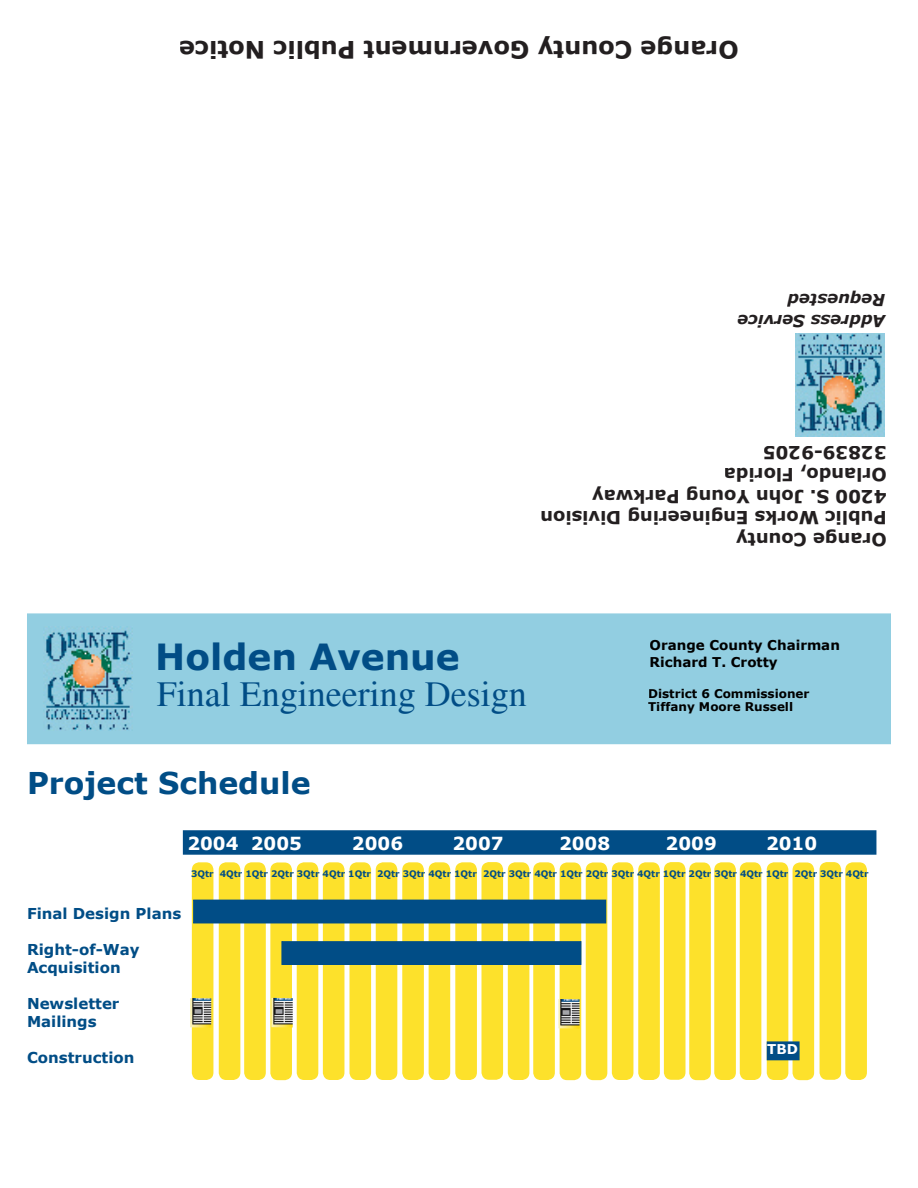
<style>
.page{position:relative;width:918px;height:1188px;background:#fff}
.page>*{position:absolute;margin:0;border:0;box-sizing:border-box;transform-origin:0 0}
.t1{font:36px "Times";color:#014d86}
.t2{font:700 36px "Verdana";color:#014d86}
.t3{font:700 30px "Verdana";color:#014d86}
.t4{font:700 24px "Verdana";color:#231f20}
.t5{font:700 18px/21.6px "Verdana";color:#231f20}
.t6{font:700 18px "Verdana";color:#fff}
.t7{font:italic 700 16.5px/21px "Verdana";color:#231f20}
.t8{font:700 15px/18px "Verdana";color:#014d86}
.t9{font:700 13.5px/16.5px "Verdana";color:#000}
.t10{font:700 13.5px "Verdana";color:#fff}
.t11{font:700 12px/13.5px "Verdana";color:#000}
.t12{font:700 9px "Verdana";color:#014d86}
</style>
<div class="page">
<div style="left:27px;top:613px;width:864px;height:131px;background:#92cee1"></div>
<img style="left:44px;top:627px;width:89px;height:103px">
<div style="left:650px;top:640px;width:190px;height:13px;background:#92cee1"></div>
<div style="left:651px;top:656px;width:126px;height:13px;background:#92cee1"></div>
<div style="left:649px;top:689px;width:161px;height:9px;background:#92cee1"></div>
<div style="left:648px;top:702px;width:144px;height:12px;background:#92cee1"></div>
<svg style="left:183px;top:830px;width:693px;height:25px;background:#065088"></svg>
<img style="left:190px;top:998px;width:2px;height:29px">
<svg style="left:820px;top:862px;width:47px;height:218px;background:#fde340"></svg>
<svg style="left:767px;top:862px;width:47px;height:218px;background:#eeda43"></svg>
<svg style="left:192px;top:862px;width:569px;height:218px;background:#d9d058"></svg>
<img style="left:796px;top:333px;width:89px;height:104px">
<h3 class="t4" style="left:739px;top:65px;width:561px;rotate:-180deg">Orange County Government Public Notice</h3>
<h3 class="t7" style="left:886px;top:332px;width:150px;rotate:-180deg">Address Service<br>Requested</h3>
<h3 class="t5" style="left:887px;top:551px;width:348px;rotate:-180deg">Orange County<br>Public Works Engineering Division<br>4200 S. John Young Parkway<br>Orlando, Florida<br>32839-9205</h3>
<h1 class="t2" style="left:155px;top:634px;width:306px">Holden Avenue</h1>
<h1 class="t1" style="left:157px;top:674px;width:371px">Final Engineering Design</h1>
<h3 class="t9" style="left:650px;top:637px;width:192px">Orange County Chairman<br>Richard T. Crotty</h3>
<h3 class="t11" style="left:648px;top:686px;width:163px">District 6 Commissioner<br>Tiffany Moore Russell</h3>
<h2 class="t3" style="left:27px;top:764px;width:285px">Project Schedule</h2>
<h3 class="t6" style="left:187px;top:832px;width:116px">2004 2005</h3>
<h3 class="t6" style="left:352px;top:832px;width:53px">2006</h3>
<h3 class="t6" style="left:452px;top:832px;width:53px">2007</h3>
<h3 class="t6" style="left:559px;top:832px;width:53px">2008</h3>
<h3 class="t6" style="left:666px;top:832px;width:53px">2009</h3>
<h3 class="t6" style="left:766px;top:832px;width:53px">2010</h3>
<p class="t12" style="left:191px;top:868px;width:679px">3Qtr 4Qtr 1Qtr 2Qtr 3Qtr 4Qtr 1Qtr 2Qtr 3Qtr 4Qtr 1Qtr 2Qtr 3Qtr 4Qtr 1Qtr 2Qtr 3Qtr 4Qtr 1Qtr 2Qtr 3Qtr 4Qtr 1Qtr 2Qtr 3Qtr 4Qtr</p>
<h3 class="t8" style="left:27px;top:904px;width:156px">Final Design Plans</h3>
<h3 class="t8" style="left:27px;top:940px;width:114px">Right-of-Way<br>Acquisition</h3>
<h3 class="t8" style="left:27px;top:994px;width:94px">Newsletter<br>Mailings</h3>
<h3 class="t8" style="left:27px;top:1048px;width:109px">Construction</h3>
<h3 class="t10" style="left:767px;top:1041px;width:32px">TBD</h3>
</div>
